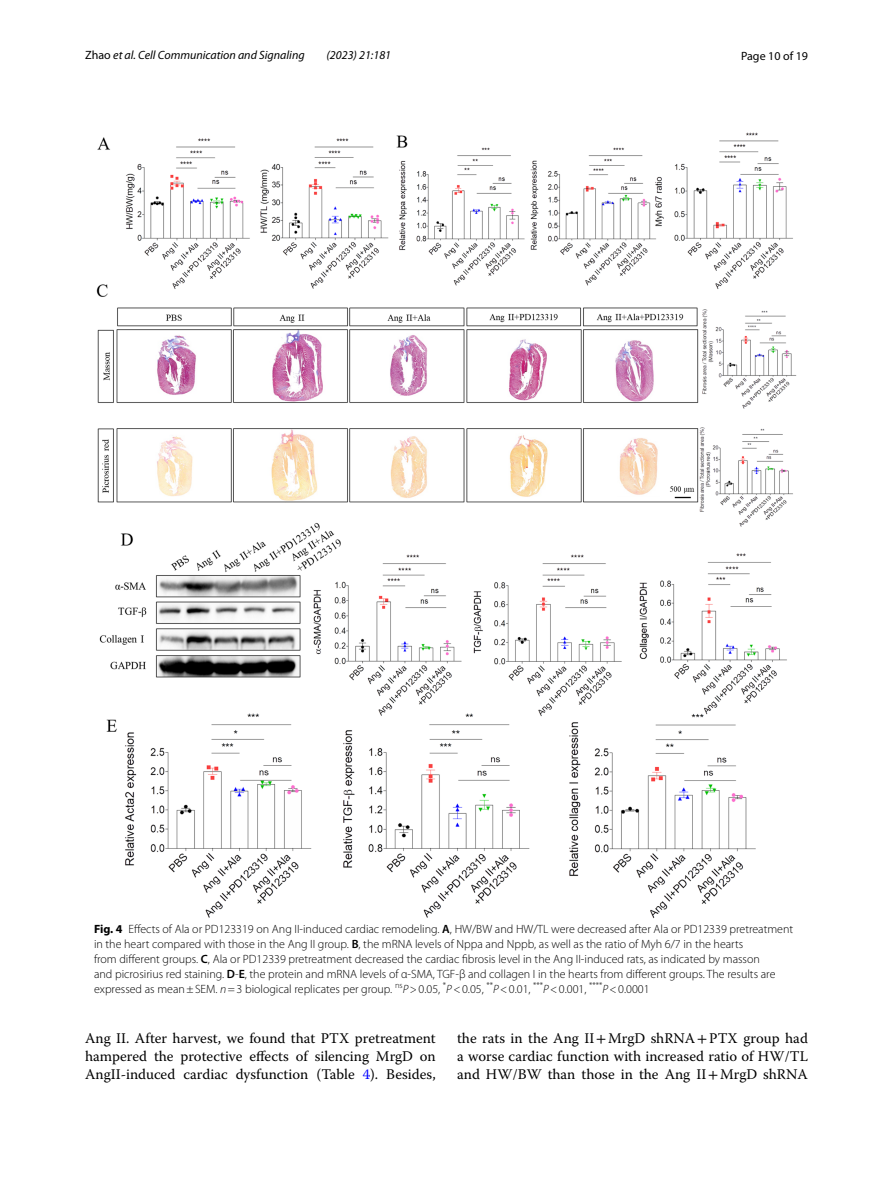
<style>
.page{position:relative;width:893px;height:1187px;background:#fff}
.page>*{position:absolute;margin:0;border:0;box-sizing:border-box;transform-origin:0 0}
.t1{font:14.7px/18px "Warnock Pro";color:#000;text-align:justify}
.t2{font:300 12px/15px "Myriad Pro";color:#000}
.t3{font:italic 12px "Myriad Pro";color:#000}
.t4{font:12px "Myriad Pro";color:#000}
.s1{font-style:normal}
.s2{font-weight:700}
.s3{font-weight:600}
.s4{font-style:italic}
.s5{color:#00f}
.s6{font-family:"STIX"}
</style>
<div class="page">
<img style="left:96px;top:133px;width:701px;height:784px">
<p class="t3" style="left:85px;top:48px;width:221px"><span class="s1">Zhao</span> et al. Cell Communication and Signaling</p>
<p class="t3" style="left:327px;top:48px;width:66px">(2023) 21:181</p>
<p class="t4" style="left:741px;top:48px;width:68px">Page 10 of 19</p>
<p class="t2" style="left:94px;top:921px;width:701px"><span class="s2">Fig. 4</span> Effects of Ala or PD123319 on Ang II-induced cardiac remodeling. <span class="s3">A</span>, HW/BW and HW/TL were decreased after Ala or PD12339 pretreatment in the heart compared with those in the Ang II group. <span class="s3">B</span>, the mRNA levels of Nppa and Nppb, as well as the ratio of Myh 6/7 in the hearts<br>from different groups. <span class="s3">C</span>, Ala or PD12339 pretreatment decreased the cardiac fibrosis level in the Ang II-induced rats, as indicated by masson<br>and picrosirius red staining. <span class="s3">D</span>-<span class="s3">E</span>, the protein and mRNA levels of α-SMA, TGF-β and collagen I in the hearts from different groups. The results are expressed as mean±SEM. <span class="s4">n</span>=3 biological replicates per group. <sup>ns</sup><span class="s4">P</span>&gt;0.05, <sup>*</sup><span class="s4">P</span>&lt;0.05, <sup>**</sup><span class="s4">P</span>&lt;0.01, <sup>***</sup><span class="s4">P</span>&lt;0.001, <sup>****</sup><span class="s4">P</span>&lt;0.0001</p>
<p class="t1" style="left:85px;top:1028px;width:352px">Ang II. After harvest, we found that PTX pretreatment hampered the protective effects of silencing MrgD on AngII-induced cardiac dysfunction (Table <span class="s5">4</span>). Besides,</p>
<p class="t1" style="left:457px;top:1028px;width:352px">the rats in the Ang II<span class="s6">+</span>MrgD shRNA<span class="s6">+</span>PTX group had a worse cardiac function with increased ratio of HW/TL and HW/BW than those in the Ang II<span class="s6">+</span>MrgD shRNA</p>
</div>
